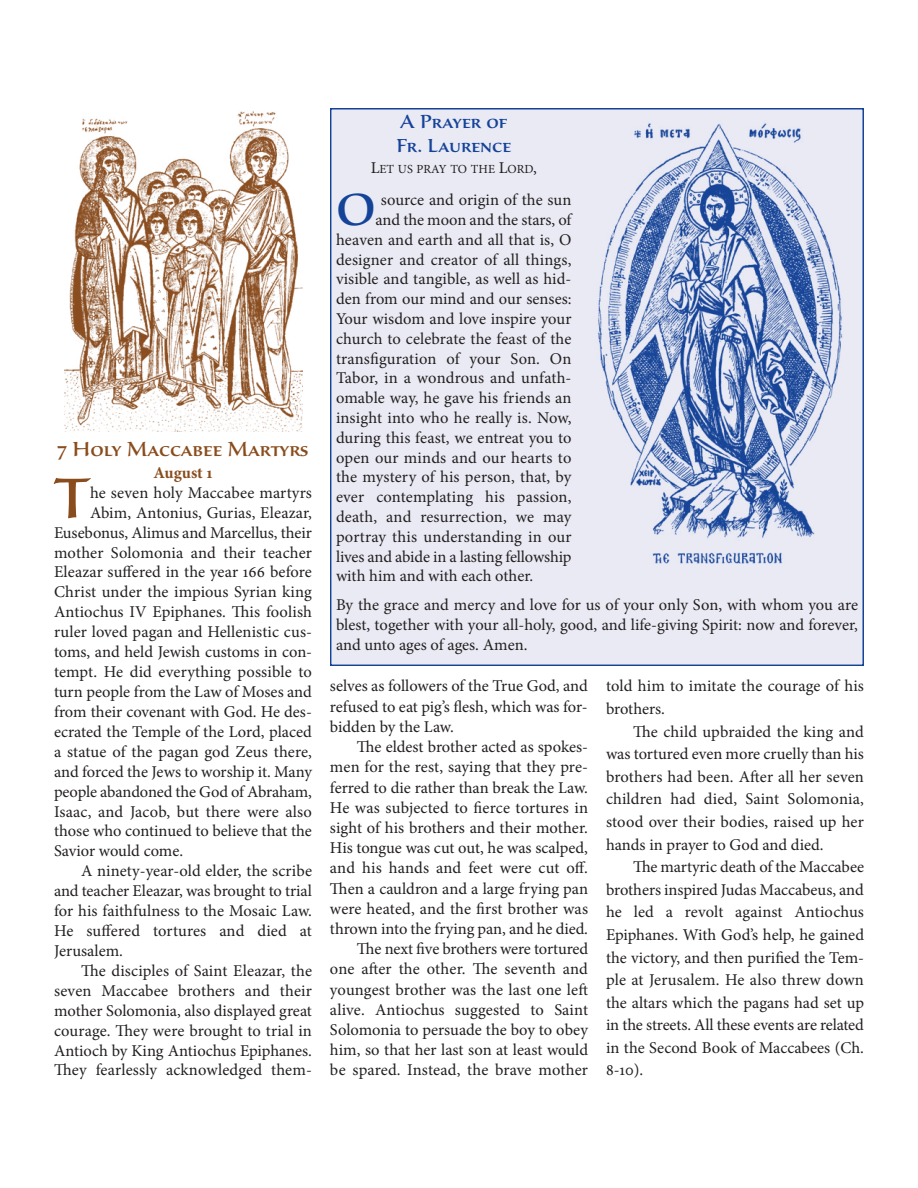
<style>
.page{position:relative;width:918px;height:1188px;background:#fff}
.page>*{position:absolute;margin:0;border:0;box-sizing:border-box;transform-origin:0 0}
.t1{font:500 58.8px "Sava Pro";color:#894c1d}
.t2{font:500 46.35px "Sava Pro";color:#154398}
.t3{font:500 21px "Sava Pro";letter-spacing:-.01em;color:#894c1d}
.t4{font:500 19.5px/23.4px "Sava Pro";color:#154398}
.t5{font:16.5px/20.2px "Minion Pro";color:#231f20;text-align:justify}
.t6{font:700 16.5px "Minion Pro";color:#894c1d}
.t7{font:12.3px "Minion Pro";color:#231f20}
.s1{font-size:16.5px}
</style>
<div class="page">
<div style="left:332px;top:110px;width:530px;height:554px;background:#e9eaf4"></div>
<div style="left:330px;top:108px;width:534px;height:558px;border:2px solid #154398"></div>
<img style="left:64px;top:111px;width:239px;height:320px">
<img style="left:598px;top:123px;width:245px;height:441px">
<p class="t3" style="left:57px;top:436px;width:253px">7 Holy Maccabee Martyrs</p>
<p class="t6" style="left:153px;top:466px;width:61px">August 1</p>
<p class="t1" style="left:54px;top:463px;width:38px">T</p>
<p class="t5" style="left:90px;top:484px;width:223px">he seven holy Maccabee martyrs</p>
<p class="t5" style="left:90px;top:504px;width:224px">Abim, Antonius, Gurias, Eleazar,</p>
<p class="t5" style="left:54px;top:524px;width:260px">Eusebonus, Alimus and Marcellus, their</p>
<p class="t5" style="left:54px;top:544px;width:260px">mother Solomonia and their teacher</p>
<p class="t5" style="left:54px;top:564px;width:260px">Eleazar suffered in the year 166 before</p>
<p class="t5" style="left:54px;top:584px;width:260px">Christ under the impious Syrian king</p>
<p class="t5" style="left:54px;top:603px;width:260px">Antiochus IV Epiphanes. This foolish</p>
<p class="t5" style="left:54px;top:623px;width:260px">ruler loved pagan and Hellenistic cus-</p>
<p class="t5" style="left:54px;top:643px;width:260px">toms, and held Jewish customs in con-</p>
<p class="t5" style="left:54px;top:663px;width:260px">tempt. He did everything possible to</p>
<p class="t5" style="left:54px;top:683px;width:259px">turn people from the Law of Moses and</p>
<p class="t5" style="left:54px;top:703px;width:260px">from their covenant with God. He des-</p>
<p class="t5" style="left:54px;top:723px;width:259px">ecrated the Temple of the Lord, placed</p>
<p class="t5" style="left:54px;top:743px;width:260px">a statue of the pagan god Zeus there,</p>
<p class="t5" style="left:54px;top:763px;width:259px">and forced the Jews to worship it. Many</p>
<p class="t5" style="left:54px;top:783px;width:259px">people abandoned the God of Abraham,</p>
<p class="t5" style="left:54px;top:803px;width:260px">Isaac, and Jacob, but there were also</p>
<p class="t5" style="left:54px;top:823px;width:259px">those who continued to believe that the</p>
<p class="t5" style="left:54px;top:842px;width:131px">Savior would come.</p>
<p class="t5" style="left:54px;top:863px;width:260px;text-indent:27px">A ninety-year-old elder, the scribe and teacher Eleazar, was brought to trial for his faithfulness to the Mosaic Law.<br>He suffered tortures and died at Jerusalem.</p>
<p class="t5" style="left:54px;top:962px;width:260px;text-indent:27px">The disciples of Saint Eleazar, the seven Maccabee brothers and their mother Solomonia, also displayed great courage. They were brought to trial in Antioch by King Antiochus Epiphanes.<br>They fearlessly acknowledged them-</p>
<p class="t4" style="left:396px;top:110px;width:116px">A Prayer of<br>Fr. Laurence</p>
<p class="t7" style="left:371px;top:164px;width:168px"><span class="s1">L</span>ET US PRAY TO THE <span class="s1">L</span>ORD<span class="s1">,</span></p>
<p class="t2" style="left:336px;top:182px;width:41px">O</p>
<p class="t5" style="left:381px;top:191px;width:192px">source and origin of the sun</p>
<p class="t5" style="left:376px;top:211px;width:197px">and the moon and the stars, of</p>
<p class="t5" style="left:336px;top:231px;width:237px">heaven and earth and all that is, O</p>
<p class="t5" style="left:336px;top:251px;width:237px">designer and creator of all things,</p>
<p class="t5" style="left:336px;top:271px;width:237px">visible and tangible, as well as hid-</p>
<p class="t5" style="left:336px;top:290px;width:237px">den from our mind and our senses:</p>
<p class="t5" style="left:336px;top:310px;width:237px">Your wisdom and love inspire your</p>
<p class="t5" style="left:336px;top:330px;width:237px">church to celebrate the feast of the</p>
<p class="t5" style="left:336px;top:350px;width:237px">transfiguration of your Son. On</p>
<p class="t5" style="left:336px;top:370px;width:237px">Tabor, in a wondrous and unfath-</p>
<p class="t5" style="left:336px;top:389px;width:237px">omable way, he gave his friends an</p>
<p class="t5" style="left:336px;top:409px;width:237px">insight into who he really is. Now,</p>
<p class="t5" style="left:336px;top:429px;width:237px">during this feast, we entreat you to</p>
<p class="t5" style="left:336px;top:449px;width:237px">open our minds and our hearts to</p>
<p class="t5" style="left:336px;top:469px;width:237px">the mystery of his person, that, by</p>
<p class="t5" style="left:336px;top:488px;width:237px">ever contemplating his passion,</p>
<p class="t5" style="left:336px;top:508px;width:237px">death, and resurrection, we may</p>
<p class="t5" style="left:336px;top:528px;width:237px">portray this understanding in our</p>
<p class="t5" style="left:336px;top:548px;width:237px">lives and abide in a lasting fellowship</p>
<p class="t5" style="left:336px;top:568px;width:199px">with him and with each other.</p>
<p class="t5" style="left:336px;top:597px;width:524px;line-height:19.8px">By the grace and mercy and love for us of your only Son, with whom you are blest, together with your all-holy, good, and life-giving Spirit: now and forever, and unto ages of ages. Amen.</p>
<p class="t5" style="left:330px;top:678px;width:259px">selves as followers of the True God, and refused to eat pig’s flesh, which was for&shy;bidden by the Law.</p>
<p class="t5" style="left:330px;top:738px;width:260px;text-indent:27px">The eldest brother acted as spokes&shy;men for the rest, saying that they pre&shy;ferred to die rather than break the Law.<br>He was subjected to fierce tortures in sight of his brothers and their mother.<br>His tongue was cut out, he was scalped, and his hands and feet were cut off.<br>Then a cauldron and a large frying pan were heated, and the first brother was thrown into the frying pan, and he died.</p>
<p class="t5" style="left:330px;top:940px;width:260px;text-indent:27px">The next five brothers were tortured one after the other. The seventh and youngest brother was the last one left alive. Antiochus suggested to Saint Solomonia to persuade the boy to obey him, so that her last son at least would be spared. Instead, the brave mother</p>
<p class="t5" style="left:606px;top:676px;width:260px;line-height:22.6px">told him to imitate the courage of his brothers.</p>
<p class="t5" style="left:606px;top:722px;width:260px;line-height:22.6px;text-indent:27px">The child upbraided the king and was tortured even more cruelly than his brothers had been. After all her seven children had died, Saint Solomonia, stood over their bodies, raised up her hands in prayer to God and died.</p>
<p class="t5" style="left:606px;top:857px;width:260px;line-height:22.6px;text-indent:27px">The martyric death of the Maccabee brothers inspired Judas Maccabeus, and he led a revolt against Antiochus Epiphanes. With God’s help, he gained the victory, and then purified the Tem&shy;ple at Jerusalem. He also threw down the altars which the pagans had set up in the streets. All these events are related in the Second Book of Maccabees (Ch.<br>8-10).</p>
</div>
